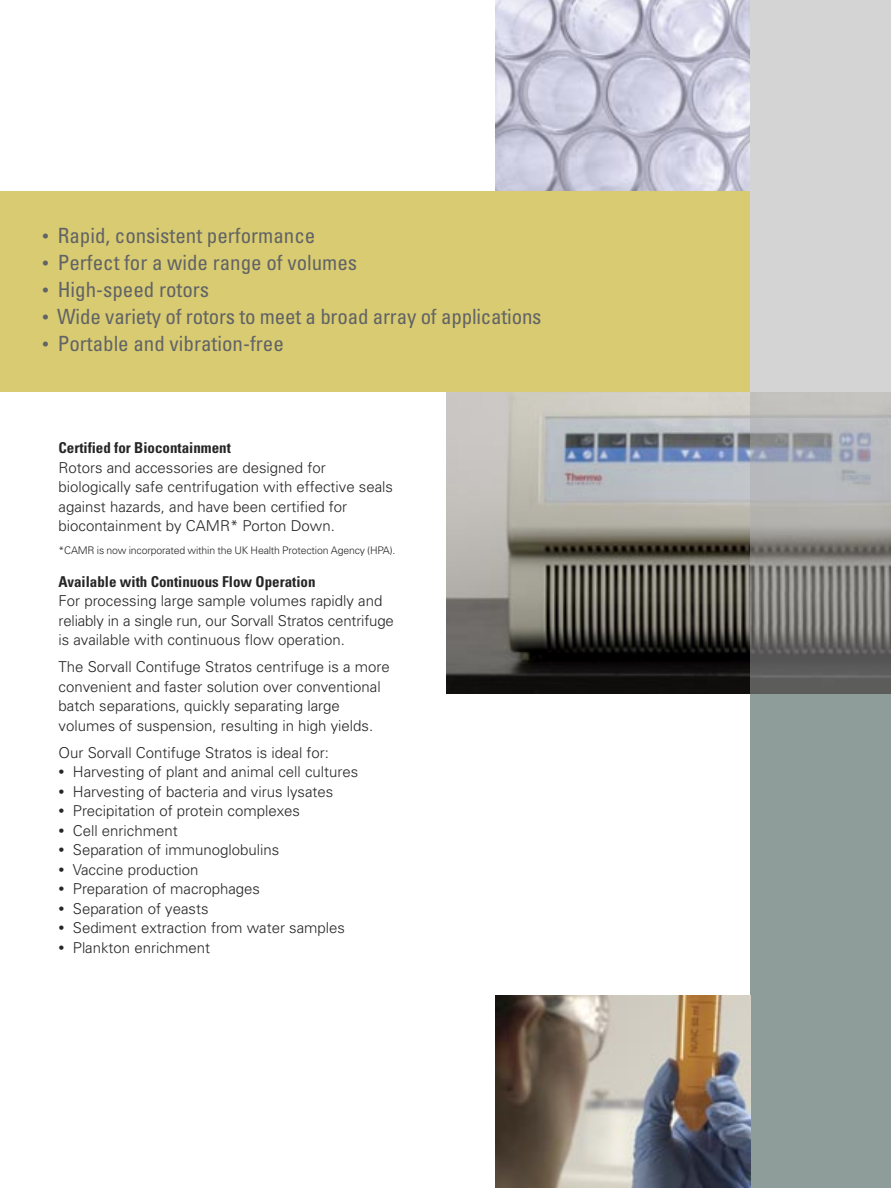
<style>
.page{position:relative;width:891px;height:1188px;background:#fff}
.page>*{position:absolute;margin:0;border:0;box-sizing:border-box;transform-origin:0 0}
.t1{font:condensed 21px "Univers";color:#616366}
.t2{font:300 15px/19.5px "Univers";color:#272627}
.t3{font:700 condensed 15px "Univers";color:#272627}
.t4{font:300 10.5px "Univers";letter-spacing:-.015em;color:#272627}
.s1{font-size:16.5px}
.s2{font-size:12px}
</style>
<div class="page">
<img style="left:446px;top:392px;width:304px;height:302px">
<div style="left:750px;top:694px;width:141px;height:494px;background:#8e9d99"></div>
<img style="left:496px;top:0;width:254px;height:191px">
<img style="left:496px;top:995px;width:254px;height:193px">
<div style="left:0;top:191px;width:750px;height:201px;background:#d8cb71"></div>
<div style="left:750px;top:0;width:141px;height:392px;background:#d4d4d4"></div>
<img style="left:750px;top:392px;width:141px;height:302px">
<h1 class="t1" style="left:43px;top:228px;width:274px"><span class="s1">•</span> Rapid, consistent performance</h1>
<h1 class="t1" style="left:43px;top:255px;width:316px"><span class="s1">•</span> Perfect for a wide range of volumes</h1>
<h1 class="t1" style="left:43px;top:282px;width:168px"><span class="s1">•</span> High-speed rotors</h1>
<h1 class="t1" style="left:43px;top:309px;width:500px"><span class="s1">•</span> Wide variety of rotors to meet a broad array of applications</h1>
<h1 class="t1" style="left:43px;top:336px;width:242px"><span class="s1">•</span> Portable and vibration-free</h1>
<p class="t3" style="left:59px;top:443px;width:174px">Certified for Biocontainment</p>
<p class="t2" style="left:59px;top:459px;width:336px">Rotors and accessories are designed for biologically safe centrifugation with effective seals against hazards, and have been certified for biocontainment by CAMR* Porton Down.</p>
<p class="t4" style="left:59px;top:546px;width:338px">*CAMR is now incorporated within the UK Health Protection Agency (HPA).</p>
<p class="t3" style="left:59px;top:576px;width:259px">Available with Continuous Flow Operation</p>
<p class="t2" style="left:59px;top:593px;width:337px">For processing large sample volumes rapidly and reliably in a single run, our Sorvall Stratos centrifuge is available with continuous flow operation.</p>
<p class="t2" style="left:59px;top:659px;width:333px">The Sorvall Contifuge Stratos centrifuge is a more convenient and faster solution over conventional batch separations, quickly separating large volumes of suspension, resulting in high yields.</p>
<p class="t2" style="left:59px;top:744px;width:272px">Our Sorvall Contifuge Stratos is ideal for:</p>
<p class="t2" style="left:59px;top:764px;width:301px"><span class="s2">•</span> Harvesting of plant and animal cell cultures</p>
<p class="t2" style="left:59px;top:783px;width:276px"><span class="s2">•</span> Harvesting of bacteria and virus lysates</p>
<p class="t2" style="left:59px;top:803px;width:243px"><span class="s2">•</span> Precipitation of protein complexes</p>
<p class="t2" style="left:59px;top:822px;width:121px"><span class="s2">•</span> Cell enrichment</p>
<p class="t2" style="left:59px;top:842px;width:222px"><span class="s2">•</span> Separation of immunoglobulins</p>
<p class="t2" style="left:59px;top:861px;width:142px"><span class="s2">•</span> Vaccine production</p>
<p class="t2" style="left:59px;top:881px;width:203px"><span class="s2">•</span> Preparation of macrophages</p>
<p class="t2" style="left:59px;top:900px;width:151px"><span class="s2">•</span> Separation of yeasts</p>
<p class="t2" style="left:59px;top:920px;width:288px"><span class="s2">•</span> Sediment extraction from water samples</p>
<p class="t2" style="left:59px;top:939px;width:153px"><span class="s2">•</span> Plankton enrichment</p>
</div>
